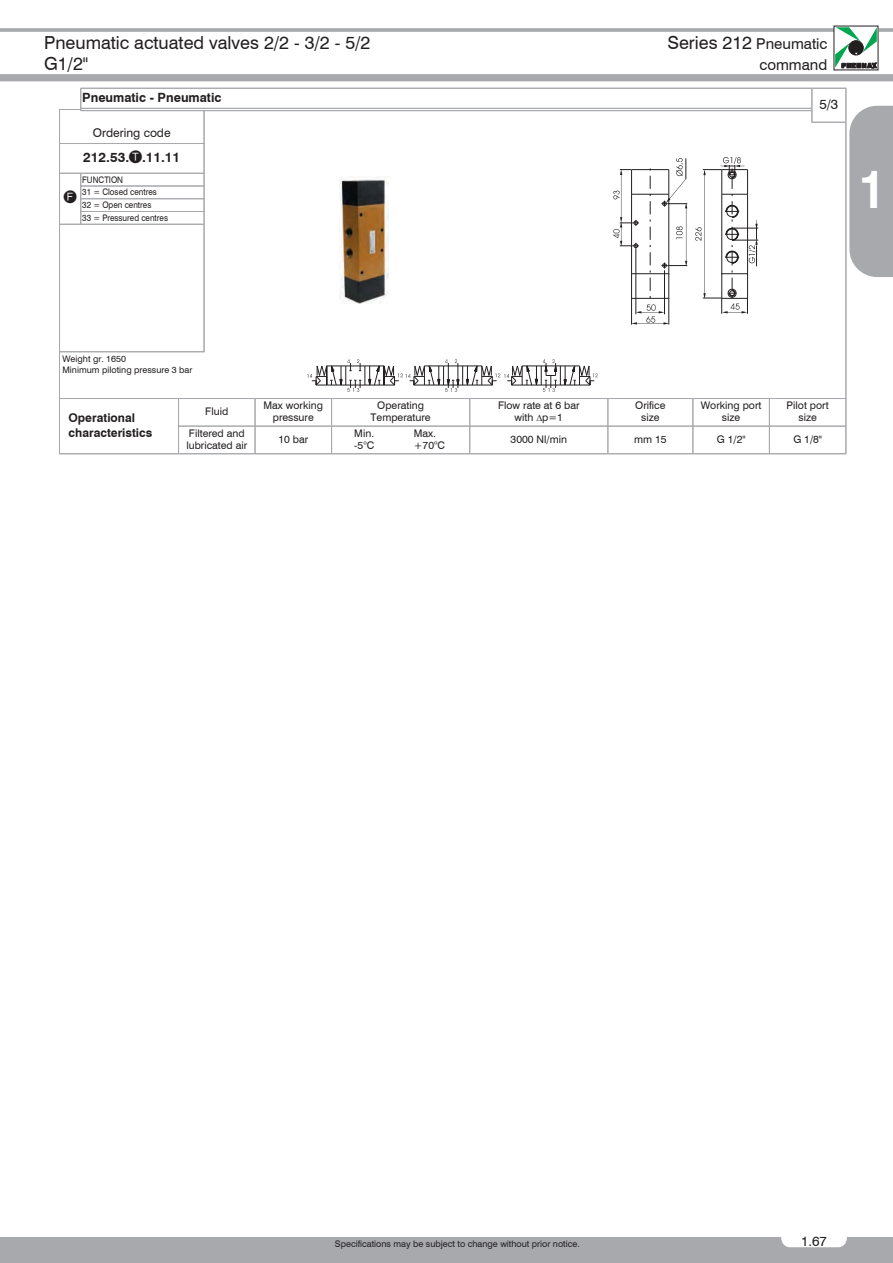
<style>
.page{position:relative;width:893px;height:1263px;background:#fff}
.page>*{position:absolute;margin:0;border:0;box-sizing:border-box;transform-origin:0 0}
.t1{font:700 54px "Swiss 721 BT";color:#fff;scale:.9 1}
.t2{font:18px/21px "Swiss 721 BT";color:#231f20}
.t3{font:15px "Swiss 721 BT";color:#231f20}
.t4{font:15px "Pneumax";color:#231f20}
.t5{font:700 13.5px "Swiss 721 BT";color:#231f20}
.t6{font:13.5px "Swiss 721 BT";color:#231f20}
.t7{font:700 12.75px "Swiss 721 BT";color:#231f20}
.t8{font:700 12px/15px "Swiss 721 BT";color:#231f20}
.t9{font:12px "Swiss 721 BT";color:#231f20}
.t10{font:10.5px/12px "Swiss 721 BT";color:#231f20;text-align:center}
.t11{font:9px/10.5px "Swiss 721 BT";color:#231f20}
.t12{font:9px/12.8px "Swiss 721 BT";color:#231f20;scale:.9 1}
.s1{font-size:15px}
.s2{font-family:"Pneumax";font-weight:400;font-size:15px}
</style>
<div class="page">
<div style="left:0;top:1237px;width:893px;height:26px;background:#a7a9ac"></div>
<svg style="left:0;top:28px;width:893px;height:4px;background:#aeb0b2"></svg>
<div style="left:0;top:74px;width:893px;height:7px;background:#a7a9ac"></div>
<div style="left:849px;top:106px;width:44px;height:171px;background:#a7a9ac"></div>
<div style="left:782px;top:1231px;width:64px;height:16px;background:#fff;border-radius:8px"></div>
<div style="left:781px;top:1230px;width:66px;height:17px;border:1px solid #fff;border-radius:8px"></div>
<div style="left:782px;top:1215px;width:64px;height:24px;background:#fff"></div>
<svg style="left:835px;top:27px;width:42px;height:41px"></svg>
<hr style="left:59px;top:110px;width:1px;height:242px;background:#a7a9ac">
<hr style="left:81px;top:173px;width:1px;height:51px;background:#a7a9ac">
<hr style="left:203px;top:111px;width:2px;height:241px;background:#a7a9ac">
<hr style="left:811px;top:88px;width:1px;height:34px;background:#a7a9ac">
<hr style="left:845px;top:89px;width:1px;height:33px;background:#a7a9ac">
<hr style="left:846px;top:123px;width:1px;height:229px;background:#a7a9ac">
<hr style="left:81px;top:88px;width:730px;height:1px;background:#a7a9ac">
<hr style="left:812px;top:88px;width:34px;height:1px;background:#a7a9ac">
<svg style="left:59px;top:88px;width:23px;height:23px"></svg>
<hr style="left:81px;top:108px;width:730px;height:1px;background:#a7a9ac">
<hr style="left:81px;top:110px;width:730px;height:1px;background:#a7a9ac">
<hr style="left:811px;top:122px;width:35px;height:1px;background:#a7a9ac">
<hr style="left:59px;top:143px;width:146px;height:1px;background:#a7a9ac">
<hr style="left:59px;top:173px;width:146px;height:1px;background:#a7a9ac">
<hr style="left:81px;top:186px;width:124px;height:1px;background:#a7a9ac">
<hr style="left:81px;top:199px;width:124px;height:1px;background:#a7a9ac">
<hr style="left:81px;top:211px;width:124px;height:1px;background:#a7a9ac">
<hr style="left:59px;top:224px;width:146px;height:1px;background:#a7a9ac">
<hr style="left:59px;top:352px;width:146px;height:1px;background:#a7a9ac">
<hr style="left:59px;top:352px;width:1px;height:47px;background:#a7a9ac">
<hr style="left:846px;top:352px;width:1px;height:47px;background:#a7a9ac">
<hr style="left:59px;top:399px;width:1px;height:55px;background:#a7a9ac">
<hr style="left:178px;top:398px;width:1px;height:56px;background:#a7a9ac">
<hr style="left:255px;top:398px;width:1px;height:56px;background:#a7a9ac">
<hr style="left:331px;top:398px;width:1px;height:56px;background:#a7a9ac">
<hr style="left:469px;top:398px;width:1px;height:56px;background:#a7a9ac">
<hr style="left:608px;top:398px;width:1px;height:56px;background:#a7a9ac">
<hr style="left:693px;top:398px;width:1px;height:56px;background:#a7a9ac">
<hr style="left:769px;top:398px;width:1px;height:56px;background:#a7a9ac">
<hr style="left:846px;top:399px;width:1px;height:55px;background:#a7a9ac">
<hr style="left:59px;top:398px;width:787px;height:1px;background:#a7a9ac">
<hr style="left:178px;top:426px;width:668px;height:1px;background:#a7a9ac">
<hr style="left:59px;top:454px;width:787px;height:1px;background:#a7a9ac">
<img style="left:340px;top:177px;width:49px;height:127px">
<svg style="left:613px;top:158px;width:74px;height:167px"></svg>
<svg style="left:695px;top:157px;width:63px;height:157px"></svg>
<svg style="left:307px;top:359px;width:291px;height:33px"></svg>
<h2 class="t2" style="left:44px;top:32px;width:328px">Pneumatic actuated valves 2/2 - 3/2 - 5/2<br>G1/2"</h2>
<h2 class="t2" style="left:667px;top:32px;width:162px">Series 212 <span class="s1">Pneumatic</span></h2>
<h3 class="t3" style="left:759px;top:55px;width:69px">command</h3>
<p class="t7" style="left:82px;top:90px;width:141px">Pneumatic - Pneumatic</p>
<p class="t9" style="left:93px;top:125px;width:79px">Ordering code</p>
<p class="t5" style="left:83px;top:149px;width:99px">212.53.<span class="s2">t</span>.11.11</p>
<p class="t12" style="left:82px;top:173px;width:97px">FUNCTION<br>31 = Closed centres<br>32 = Open centres<br>33 = Pressured centres</p>
<h3 class="t4" style="left:64px;top:189px;width:14px">f</h3>
<p class="t6" style="left:819px;top:96px;width:20px">5/3</p>
<h1 class="t1" style="left:858px;top:156px;width:32px">1</h1>
<p class="t11" style="left:62px;top:354px;width:131px">Weight gr. 1650<br>Minimum piloting pressure 3 bar</p>
<p class="t8" style="left:68px;top:410px;width:85px">Operational characteristics</p>
<p class="t10" style="left:205px;top:405px;width:25px">Fluid</p>
<p class="t10" style="left:263px;top:399px;width:61px">Max working pressure</p>
<p class="t10" style="left:371px;top:399px;width:62px">Operating<br>Temperature</p>
<p class="t10" style="left:498px;top:399px;width:83px">Flow rate at 6 bar with p=1</p>
<p class="t10" style="left:635px;top:399px;width:32px">Orifice size</p>
<p class="t10" style="left:701px;top:399px;width:62px">Working port size</p>
<p class="t10" style="left:787px;top:399px;width:44px">Pilot port size</p>
<p class="t10" style="left:186px;top:427px;width:62px;text-align:left">Filtered and lubricated air</p>
<p class="t10" style="left:278px;top:433px;width:31px">10 bar</p>
<p class="t10" style="left:354px;top:427px;width:21px">Min.</p>
<p class="t10" style="left:414px;top:427px;width:24px">Max.</p>
<p class="t10" style="left:354px;top:439px;width:21px">-5°C</p>
<p class="t10" style="left:414px;top:439px;width:33px">+70°C</p>
<p class="t10" style="left:511px;top:433px;width:58px">3000 Nl/min</p>
<p class="t10" style="left:634px;top:433px;width:34px">mm 15</p>
<p class="t10" style="left:717px;top:433px;width:30px">G 1/2"</p>
<p class="t10" style="left:793px;top:433px;width:30px">G 1/8"</p>
<p class="t11" style="left:335px;top:1239px;width:246px">Specifications may be subject to change without prior notice.</p>
<p class="t6" style="left:801px;top:1233px;width:27px">1.67</p>
</div>
